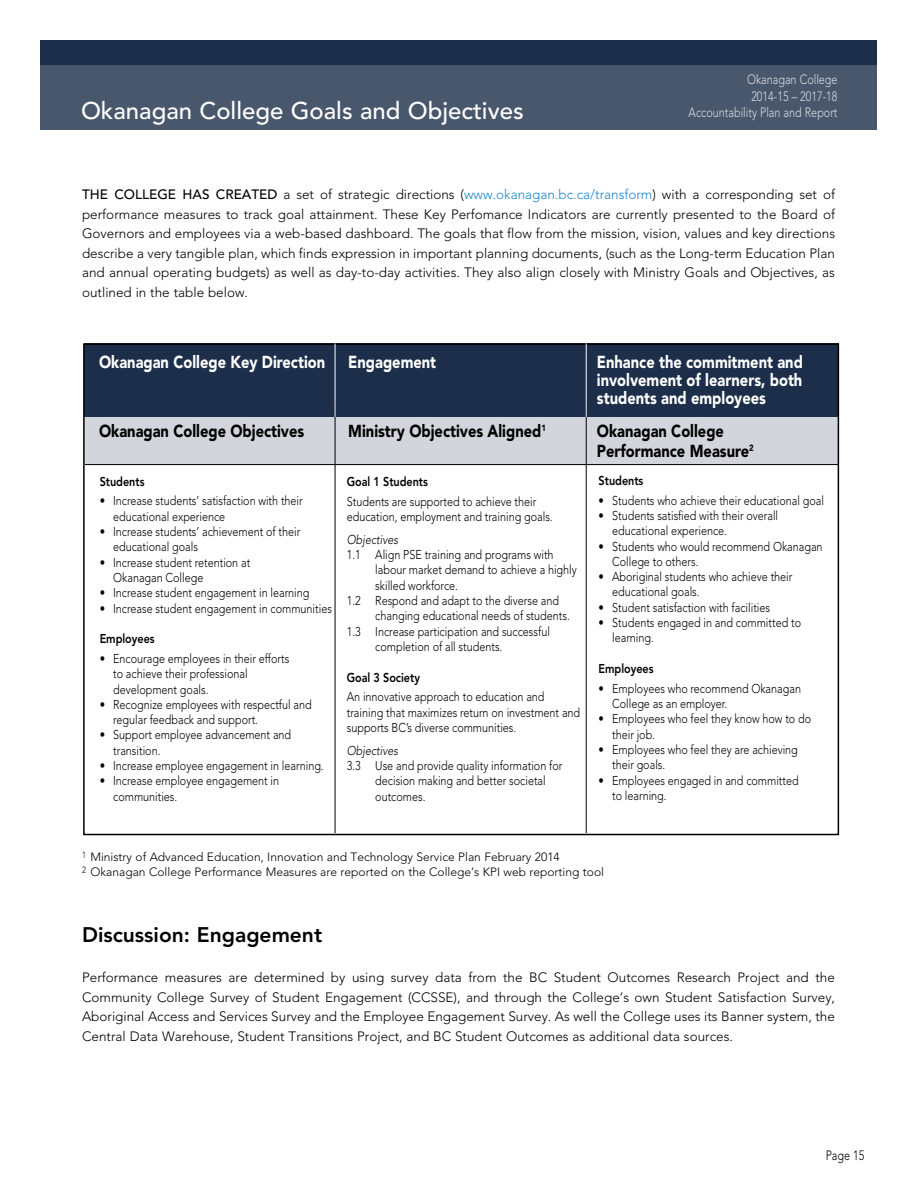
<style>
.page{position:relative;width:918px;height:1188px;background:#fff}
.page>*{position:absolute;margin:0;border:0;box-sizing:border-box;transform-origin:0 0}
.t1{font:500 24px "Avenir";color:#fff}
.t2{font:800 21px "Avenir";color:#000}
.t3{font:900 17.25px/18px "Avenir";color:#fff;text-align:justify;scale:.85 1}
.t4{font:900 17.25px/19.5px "Avenir";color:#000;scale:.85 1}
.t5{font:300 13.5px/19.5px "Avenir";color:#000;text-align:justify}
.t6{font:300 13.5px/16.2px "Avenir";color:#fff;text-align:right;scale:.8 1}
.t7{font:500 13.5px "Avenir";color:#000}
.t8{font:300 13.5px "Avenir";color:#000;scale:.8 1}
.t9{font:300 12.75px/15.3px "Avenir";color:#000;scale:.85 1}
.t10{font:800 12.75px "Avenir";color:#000;scale:.85 1}
.t11{font:italic 300 12.75px "Avenir";color:#000;scale:.85 1}
.t12{font:300 12px/15px "Avenir";color:#000}
.s1{font-weight:500}
.s2{color:#1a87c9}
</style>
<div class="page">
<div style="left:84px;top:417px;width:754px;height:48px;background:#d2d5db"></div>
<div style="left:84px;top:343px;width:754px;height:74px;background:#1c2e49"></div>
<div style="left:83px;top:343px;width:756px;height:492px;border:2px solid #000"></div>
<hr style="left:335px;top:401px;width:1px;height:432px;background:#000">
<hr style="left:586px;top:401px;width:1px;height:432px;background:#000">
<hr style="left:335px;top:343px;width:1px;height:74px;background:#fff">
<hr style="left:586px;top:343px;width:1px;height:74px;background:#fff">
<hr style="left:85px;top:464px;width:753px;height:1px;background:#000">
<div style="left:40px;top:40px;width:838px;height:40px;background:#1c2e49"></div>
<div style="left:40px;top:65px;width:838px;height:65px;background:#49576d"></div>
<h1 class="t1" style="left:81px;top:97px;width:444px">Okanagan College Goals and Objectives</h1>
<p class="t6" style="left:689px;top:72px;width:188px">Okanagan College<br>2014-15 – 2017-18<br>Accountability Plan and Report</p>
<p class="t5" style="left:82px;top:185px;width:755px;text-indent:67px"><span class="s1">ege has created</span> a set of strategic directions (<span class="s2">www. okanagan. bc. ca/transform</span>) with a corresponding set of performance measures to track goal attainment. These Key Perfomance Indicators are currently presented to the Board of Governors and employees via a web-based dashboard. The goals that flow from the mission, vision, values and key directions describe a very tangible plan, which finds expression in important planning documents, (such as the Long-term Education Plan and annual operating budgets) as well as day-to-day activities. They also align closely with Ministry Goals and Objectives, as outlined in the table below.</p>
<p class="t7" style="left:82px;top:187px;width:52px">The Coll</p>
<h3 class="t3" style="left:99px;top:353px;width:268px">Okanagan College Key Direction</h3>
<h3 class="t4" style="left:99px;top:421px;width:243px">Okanagan College Objectives</h3>
<h3 class="t3" style="left:348px;top:353px;width:105px">Engagement</h3>
<h3 class="t4" style="left:348px;top:421px;width:234px">Ministry Objectives Aligned<sup>1</sup></h3>
<h3 class="t3" style="left:597px;top:353px;width:244px">Enhance the commitment and involvement of learners, both students and employees</h3>
<h3 class="t4" style="left:597px;top:421px;width:186px">Okanagan College<br>Performance Measure<sup>2</sup></h3>
<p class="t10" style="left:100px;top:474px;width:54px">Students</p>
<p class="t9" style="left:113px;top:493px;width:225px;text-indent:-14px">• Increase students’ satisfaction with their educational experience</p>
<p class="t9" style="left:113px;top:524px;width:222px;text-indent:-14px">• Increase students’ achievement of their educational goals</p>
<p class="t9" style="left:113px;top:555px;width:163px;text-indent:-14px">• Increase student retention at<br>Okanagan College</p>
<p class="t9" style="left:100px;top:585px;width:248px">• Increase student engagement in learning</p>
<p class="t9" style="left:100px;top:600px;width:275px">• Increase student engagement in communities</p>
<p class="t10" style="left:100px;top:631px;width:66px">Employees</p>
<p class="t9" style="left:113px;top:651px;width:209px;text-indent:-14px">• Encourage employees in their efforts to achieve their professional development goals.</p>
<p class="t9" style="left:113px;top:697px;width:235px;text-indent:-14px">• Recognize employees with respectful and regular feedback and support.</p>
<p class="t9" style="left:113px;top:727px;width:211px;text-indent:-14px">• Support employee advancement and transition.</p>
<p class="t9" style="left:100px;top:758px;width:265px">• Increase employee engagement in learning.</p>
<p class="t9" style="left:113px;top:773px;width:197px;text-indent:-14px">• Increase employee engagement in communities.</p>
<p class="t10" style="left:347px;top:474px;width:97px">Goal 1 Students</p>
<p class="t9" style="left:347px;top:494px;width:242px">Students are supported to achieve their education, employment and training goals.</p>
<p class="t11" style="left:347px;top:532px;width:62px">Objectives</p>
<p class="t9" style="left:347px;top:547px;width:245px">1. 1 Align PSE training and programs with</p>
<p class="t9" style="left:375px;top:562px;width:239px">labour market demand to achieve a highly</p>
<p class="t9" style="left:375px;top:578px;width:97px">skilled workforce.</p>
<p class="t9" style="left:347px;top:593px;width:251px">1.2 Respond and adapt to the diverse and</p>
<p class="t9" style="left:375px;top:608px;width:228px">changing educational needs of students.</p>
<p class="t9" style="left:347px;top:624px;width:241px">1.3 Increase participation and successful</p>
<p class="t9" style="left:375px;top:639px;width:149px">completion of all students.</p>
<p class="t10" style="left:347px;top:670px;width:88px">Goal 3 Society</p>
<p class="t9" style="left:347px;top:689px;width:276px">An innovative approach to education and training that maximizes return on investment and supports BC’s diverse communities.</p>
<p class="t11" style="left:347px;top:743px;width:62px">Objectives</p>
<p class="t9" style="left:375px;top:758px;width:222px;text-indent:-29px">3.3 Use and provide quality information for decision making and better societal outcomes.</p>
<p class="t10" style="left:599px;top:473px;width:54px">Students</p>
<p class="t9" style="left:599px;top:493px;width:267px">• Students who achieve their educational goal</p>
<p class="t9" style="left:612px;top:508px;width:197px;text-indent:-14px">• Students satisfied with their overall educational experience.</p>
<p class="t9" style="left:612px;top:539px;width:249px;text-indent:-14px">• Students who would recommend Okanagan<br>College to others.</p>
<p class="t9" style="left:612px;top:569px;width:214px;text-indent:-14px">• Aboriginal students who achieve their educational goals.</p>
<p class="t9" style="left:599px;top:600px;width:203px">• Student satisfaction with facilities</p>
<p class="t9" style="left:612px;top:615px;width:224px;text-indent:-14px">• Students engaged in and committed to learning.</p>
<p class="t10" style="left:599px;top:661px;width:66px">Employees</p>
<p class="t9" style="left:612px;top:681px;width:224px;text-indent:-14px">• Employees who recommend Okanagan<br>College as an employer.</p>
<p class="t9" style="left:612px;top:711px;width:236px;text-indent:-14px">• Employees who feel they know how to do their job.</p>
<p class="t9" style="left:612px;top:742px;width:220px;text-indent:-14px">• Employees who feel they are achieving their goals.</p>
<p class="t9" style="left:612px;top:773px;width:221px;text-indent:-14px">• Employees engaged in and committed to learning.</p>
<p class="t12" style="left:82px;top:849px;width:523px"><sup>1</sup> Ministry of Advanced Education, Innovation and Technology Service Plan February 2014<br><sup>2</sup> Okanagan College Performance Measures are reported on the College’s KPI web reporting tool</p>
<h2 class="t2" style="left:82px;top:922px;width:242px">Discussion: Engagement</h2>
<p class="t5" style="left:82px;top:968px;width:755px">Performance measures are determined by using survey data from the BC Student Outcomes Research Project and the Community College Survey of Student Engagement (CCSSE), and through the College’s own Student Satisfaction Survey, Aboriginal Access and Services Survey and the Employee Engagement Survey. As well the College uses its Banner system, the Central Data Warehouse, Student Transitions Project, and BC Student Outcomes as additional data sources.</p>
<p class="t8" style="left:826px;top:1147px;width:50px">Page 15</p>
</div>
